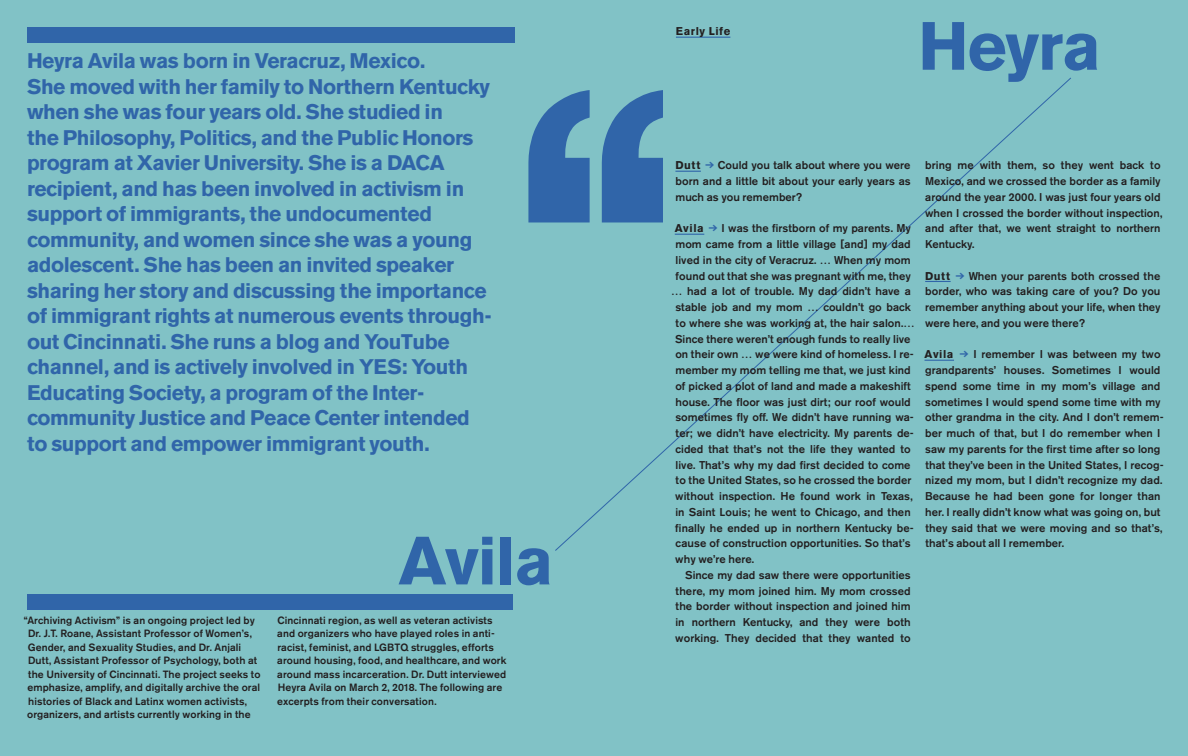
<style>
.page{position:relative;width:1188px;height:756px;background:#81c2c6}
.page>*{position:absolute;margin:0;border:0;box-sizing:border-box;transform-origin:0 0}
.t1{font:700 67.5px "Akzidenz Grotesk BQ";letter-spacing:-.02em;color:#3065a9}
.t2{font:700 21px/25.5px "Akzidenz Grotesk BQ";letter-spacing:-.02em;color:#3065a9}
.text_Regular{font:500 11.25px/15.8px "Akzidenz Grotesk BQ";letter-spacing:.005em;color:#231f20;text-align:justify}
.text_Regular-2{font:700 11.25px "Akzidenz Grotesk BQ";letter-spacing:.05em;color:#231f20}
.t3{font:500 10.5px/13.5px "Akzidenz Grotesk BQ";letter-spacing:.01em;color:#231f20}
.s1{font-weight:700}
.s2{font-family:"Alright Sans";font-weight:700;color:#3065a9}
</style>
<div class="page">
<div style="left:27px;top:27px;width:487px;height:15px;background:#3065a9"></div>
<div style="left:27px;top:594px;width:486px;height:15px;background:#3065a9"></div>
<svg style="left:554px;top:77px;width:517px;height:474px"></svg>
<svg style="left:675px;top:171px;width:26px;height:1px"></svg>
<svg style="left:675px;top:234px;width:29px;height:1px"></svg>
<svg style="left:925px;top:281px;width:26px;height:1px"></svg>
<svg style="left:925px;top:360px;width:29px;height:1px"></svg>
<svg style="left:528px;top:90px;width:135px;height:132px"></svg>
<hr style="left:676px;top:37px;width:54px;height:1px;background:#3065a9">
<p class="t2" style="left:27px;top:49px;width:466px">Heyra Avila was born in Veracruz, Mexico.<br>She moved with her family to Northern Kentucky when she was four years old. She studied in<br>the Philosophy, Politics, and the Public Honors program at Xavier University. She is a DACA recipient, and has been involved in activism in support of immigrants, the undocumented community, and women since she was a young adolescent. She has been an invited speaker sharing her story and discussing the importance of immigrant rights at numerous events through&shy;out Cincinnati. She runs a blog and YouTube channel, and is actively involved in YES: Youth Educating Society, a program of the Inter&shy;community Justice and Peace Center intended to support and empower immigrant youth.</p>
<p class="t1" style="left:399px;top:522px;width:156px">Avila</p>
<p class="t3" style="left:27px;top:613px;width:235px;text-indent:-3px">“Archiving Activism” is an ongoing project led by Dr. J.T. Roane, Assistant Professor of Women’s, Gender, and Sexuality Studies, and Dr. Anjali Dutt, Assistant Professor of Psychology, both at the University of Cincinnati. The project seeks to emphasize, amplify, and digitally archive the oral histories of Black and Latinx women activists, organizers, and artists currently working in the</p>
<p class="t3" style="left:277px;top:613px;width:231px">Cincinnati region, as well as veteran activists and organizers who have played roles in anti&shy;racist, feminist, and LGBTQ struggles, efforts around housing, food, and healthcare, and work around mass incarceration. Dr. Dutt interviewed Heyra Avila on March 2, 2018. The following are excerpts from their conversation.</p>
<p class="text_Regular-2" style="left:676px;top:25px;width:56px">Early Life</p>
<p class="t1" style="left:918px;top:7px;width:184px">Heyra</p>
<p class="text_Regular" style="left:675px;top:158px;width:237px"><span class="s1">Dutt</span> <span class="s2">→</span> Could you talk about where you were born and a little bit about your early years as much as you remember?</p>
<p class="text_Regular" style="left:675px;top:221px;width:238px"><span class="s1">Avila</span> <span class="s2">→</span> I was the firstborn of my parents. My</p>
<p class="text_Regular" style="left:675px;top:236px;width:237px">mom came from a little village [and] my dad</p>
<p class="text_Regular" style="left:676px;top:252px;width:237px">lived in the city of Veracruz. … When my mom</p>
<p class="text_Regular" style="left:676px;top:268px;width:237px">found out that she was pregnant with me, they</p>
<p class="text_Regular" style="left:671px;top:284px;width:241px">… had a lot of trouble. My dad didn’t have a</p>
<p class="text_Regular" style="left:675px;top:299px;width:237px">stable job and my mom … couldn’t go back</p>
<p class="text_Regular" style="left:676px;top:315px;width:241px">to where she was working at, the hair salon.…</p>
<p class="text_Regular" style="left:675px;top:331px;width:237px">Since there weren’t enough funds to really live</p>
<p class="text_Regular" style="left:675px;top:347px;width:240px">on their own … we were kind of homeless. I re-</p>
<p class="text_Regular" style="left:675px;top:362px;width:237px">member my mom telling me that, we just kind</p>
<p class="text_Regular" style="left:675px;top:378px;width:237px">of picked a plot of land and made a makeshift</p>
<p class="text_Regular" style="left:675px;top:394px;width:237px">house. The floor was just dirt; our roof would</p>
<p class="text_Regular" style="left:675px;top:410px;width:240px">sometimes fly off. We didn’t have running wa-</p>
<p class="text_Regular" style="left:676px;top:425px;width:240px">ter; we didn’t have electricity. My parents de-</p>
<p class="text_Regular" style="left:676px;top:441px;width:237px">cided that that’s not the life they wanted to</p>
<p class="text_Regular" style="left:676px;top:457px;width:237px">live. That’s why my dad first decided to come</p>
<p class="text_Regular" style="left:676px;top:473px;width:237px">to the United States, so he crossed the border</p>
<p class="text_Regular" style="left:675px;top:488px;width:239px">without inspection. He found work in Texas,</p>
<p class="text_Regular" style="left:675px;top:504px;width:237px">in Saint Louis; he went to Chicago, and then</p>
<p class="text_Regular" style="left:675px;top:520px;width:240px">finally he ended up in northern Kentucky be-</p>
<p class="text_Regular" style="left:676px;top:536px;width:237px">cause of construction opportunities. So that’s</p>
<p class="text_Regular" style="left:675px;top:551px;width:80px">why we’re here.</p>
<p class="text_Regular" style="left:675px;top:567px;width:237px;text-indent:10px">Since my dad saw there were opportunities there, my mom joined him. My mom crossed the border without inspection and joined him in northern Kentucky, and they were both working. They decided that they wanted to</p>
<p class="text_Regular" style="left:925px;top:158px;width:239px;text-align:left">bring me with them, so they went back to Mexico, and we crossed the border as a family around the year 2000. I was just four years old when I crossed the border without inspection, and after that, we went straight to northern Kentucky.</p>
<p class="text_Regular" style="left:925px;top:268px;width:237px"><span class="s1">Dutt</span> <span class="s2">→</span> When your parents both crossed the border, who was taking care of you? Do you remember anything about your life, when they were here, and you were there?</p>
<p class="text_Regular" style="left:925px;top:347px;width:241px;text-align:left"><span class="s1">Avila</span> <span class="s2">→</span> I remember I was between my two grandparents’ houses. Sometimes I would spend some time in my mom’s village and sometimes I would spend some time with my other grandma in the city. And I don’t remem&shy;ber much of that, but I do remember when I saw my parents for the first time after so long that they’ve been in the United States, I recog&shy;nized my mom, but I didn’t recognize my dad.<br>Because he had been gone for longer than her. I really didn’t know what was going on, but they said that we were moving and so that’s, that’s about all I remember.</p>
</div>
